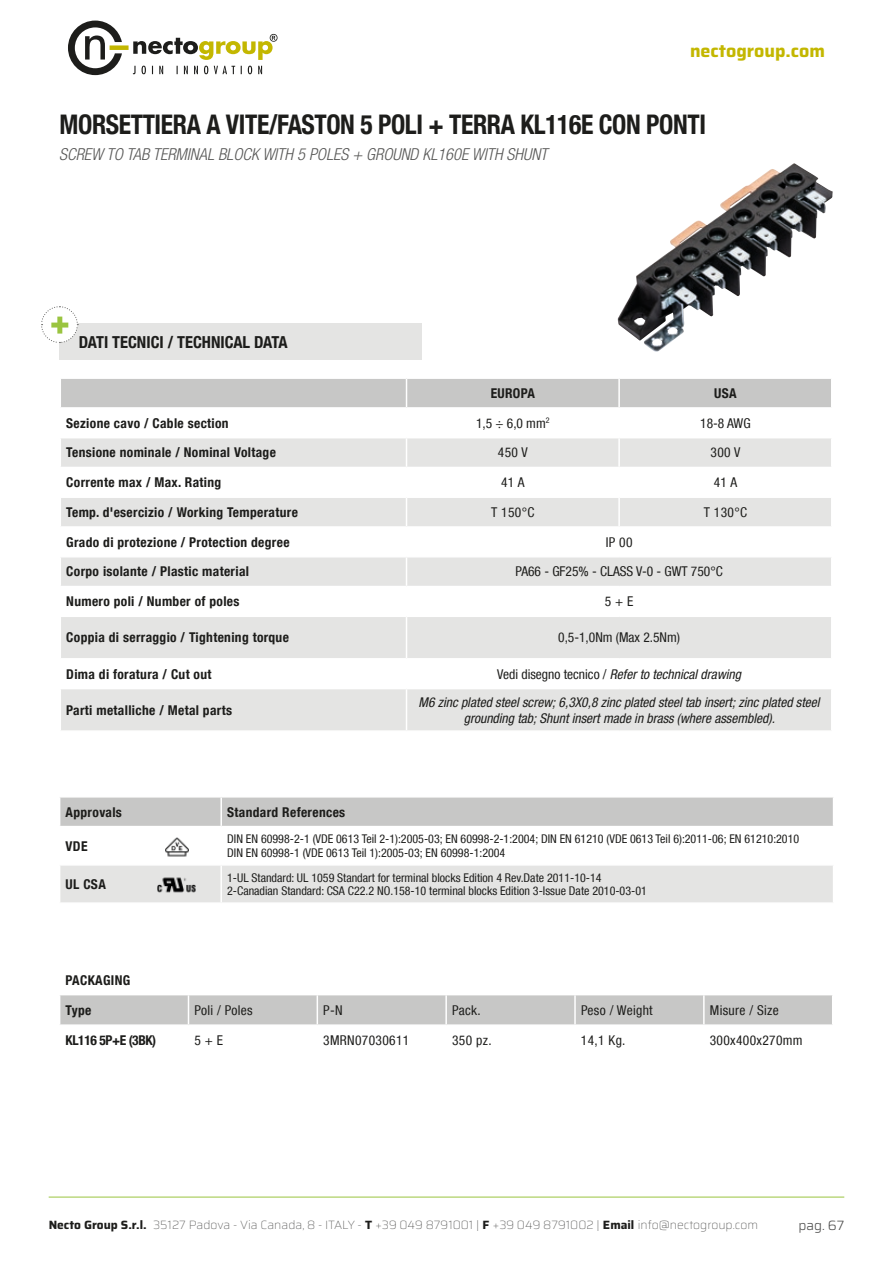
<style>
.page{position:relative;width:893px;height:1263px;background:#fff}
.page>*{position:absolute;margin:0;border:0;box-sizing:border-box;transform-origin:0 0}
.t1{font:700 condensed 27px "Helvetica Neue LT Com";letter-spacing:-.015em;color:#1d1d1b;scale:.95 1}
.t2{font:700 18px "Saira";color:#c3b700}
.t3{font:italic 300 condensed 16.5px "Helvetica Neue LT Com";color:#575756}
.t4{font:700 condensed 16.5px "Helvetica Neue LT Com";color:#1d1d1b}
.t5{font:700 condensed 13.5px "Helvetica Neue LT Com";letter-spacing:.025em;color:#1d1d1b}
.t6{font:italic condensed 13.5px/16.2px "Helvetica Neue LT Com";color:#1d1d1b;text-align:center}
.t7{font:condensed 13.5px "Helvetica Neue LT Com";letter-spacing:.025em;color:#1d1d1b}
.t8{font:condensed 13.5px "Helvetica Neue LT Com";color:#1d1d1b}
.t9{font:700 condensed 13.5px "Helvetica Neue LT Com";letter-spacing:-.03em;color:#1d1d1b}
.t10{font:300 13.5px "Saira";color:#4b4b4a}
.t11{font:condensed 12px/13.5px "Helvetica Neue LT Com";color:#1d1d1b}
.t12{font:100 12px "Saira";color:#4b4b4a}
.s1{font-style:normal}
.s2{font-weight:700;color:#1d1d1b}
</style>
<div class="page">
<svg style="left:68px;top:21px;width:210px;height:54px"></svg>
<hr style="left:49px;top:1197px;width:795px;height:1px;background:#9ac440">
<svg style="left:61px;top:617px;width:770px;height:113px;fill:#e4e4e3"></svg>
<svg style="left:61px;top:378px;width:770px;height:208px"></svg>
<hr style="left:406px;top:617px;width:1px;height:41px;background:#fff">
<hr style="left:60px;top:658px;width:346px;height:1px;background:#fff">
<hr style="left:406px;top:658px;width:213px;height:1px;background:#fff">
<svg style="left:406px;top:659px;width:1px;height:29px"></svg>
<hr style="left:619px;top:658px;width:213px;height:1px;background:#fff">
<hr style="left:60px;top:688px;width:346px;height:1px;background:#fff">
<hr style="left:406px;top:688px;width:213px;height:1px;background:#fff">
<hr style="left:406px;top:689px;width:1px;height:41px;background:#fff">
<hr style="left:619px;top:688px;width:213px;height:1px;background:#fff">
<div style="left:60px;top:866px;width:773px;height:36px;background:#e4e4e3"></div>
<svg style="left:60px;top:797px;width:773px;height:29px;background:#c8c8c7"></svg>
<hr style="left:220px;top:866px;width:2px;height:36px;background:#fff">
<img style="left:156px;top:875px;width:40px;height:19px">
<svg style="left:60px;top:995px;width:773px;height:30px;background:#c9c9c8"></svg>
<img style="left:165px;top:837px;width:24px;height:20px">
<div style="left:59px;top:324px;width:363px;height:36px;background:#e4e4e3"></div>
<svg style="left:41px;top:306px;width:37px;height:37px"></svg>
<img style="left:618px;top:163px;width:176px;height:189px">
<h2 class="t2" style="left:690px;top:36px;width:136px">nectogroup.com</h2>
<h1 class="t1" style="left:60px;top:108px;width:682px">MORSETTIERA A VITE/FASTON 5 POLI + TERRA KL116E CON PONTI</h1>
<p class="t3" style="left:59px;top:144px;width:490px">SCREW TO TAB TERMINAL BLOCK WITH 5 POLES + GROUND KL160E WITH SHUNT</p>
<p class="t4" style="left:79px;top:333px;width:210px">DATI TECNICI / TECHNICAL DATA</p>
<p class="t5" style="left:491px;top:385px;width:46px">EUROPA</p>
<p class="t5" style="left:714px;top:385px;width:24px">USA</p>
<p class="t5" style="left:66px;top:415px;width:164px">Sezione cavo / Cable section</p>
<p class="t7" style="left:476px;top:415px;width:75px">1,5 ÷ 6,0 mm<sup>2</sup></p>
<p class="t7" style="left:700px;top:415px;width:52px">18-8 AWG</p>
<p class="t5" style="left:66px;top:444px;width:211px">Tensione nominale / Nominal Voltage</p>
<p class="t7" style="left:498px;top:445px;width:31px">450 V</p>
<p class="t7" style="left:710px;top:445px;width:31px">300 V</p>
<p class="t5" style="left:66px;top:474px;width:157px">Corrente max / Max. Rating</p>
<p class="t7" style="left:501px;top:474px;width:25px">41 A</p>
<p class="t7" style="left:714px;top:474px;width:25px">41 A</p>
<p class="t5" style="left:66px;top:504px;width:233px">Temp. d'esercizio / Working Temperature</p>
<p class="t7" style="left:491px;top:504px;width:45px">T 150°C</p>
<p class="t7" style="left:704px;top:504px;width:45px">T 130°C</p>
<p class="t5" style="left:66px;top:534px;width:225px">Grado di protezione / Protection degree</p>
<p class="t7" style="left:606px;top:534px;width:28px">IP 00</p>
<p class="t5" style="left:66px;top:564px;width:184px">Corpo isolante / Plastic material</p>
<p class="t8" style="left:515px;top:564px;width:209px">PA66 - GF25% - CLASS V-0 - GWT 750°C</p>
<p class="t5" style="left:66px;top:593px;width:175px">Numero poli / Number of poles</p>
<p class="t7" style="left:605px;top:593px;width:30px">5 + E</p>
<p class="t5" style="left:66px;top:629px;width:224px">Coppia di serraggio / Tightening torque</p>
<p class="t8" style="left:558px;top:630px;width:123px">0,5-1,0Nm (Max 2.5Nm)</p>
<p class="t5" style="left:66px;top:666px;width:147px">Dima di foratura / Cut out</p>
<p class="t6" style="left:497px;top:665px;width:245px"><span class="s1">Vedi disegno tecnico /</span> Refer to technical drawing</p>
<p class="t5" style="left:66px;top:702px;width:167px">Parti metalliche / Metal parts</p>
<p class="t6" style="left:419px;top:693px;width:403px">M6 zinc plated steel screw; 6,3X0,8 zinc plated steel tab insert; zinc plated steel grounding tab; Shunt insert made in brass (where assembled).</p>
<p class="t5" style="left:66px;top:804px;width:58px">Approvals</p>
<p class="t5" style="left:227px;top:804px;width:120px">Standard References</p>
<p class="t5" style="left:66px;top:838px;width:23px">VDE</p>
<p class="t11" style="left:227px;top:832px;width:573px">DIN EN 60998-2-1 (VDE 0613 Teil 2-1):2005-03; EN 60998-2-1:2004; DIN EN 61210 (VDE 0613 Teil 6):2011-06; EN 61210:2010<br>DIN EN 60998-1 (VDE 0613 Teil 1):2005-03; EN 60998-1:2004</p>
<p class="t5" style="left:66px;top:876px;width:42px">UL CSA</p>
<p class="t11" style="left:227px;top:870px;width:421px">1-UL Standard: UL 1059 Standart for terminal blocks Edition 4 Rev.Date 2011-10-14<br>2-Canadian Standard: CSA C22.2 NO.158-10 terminal blocks Edition 3-Issue Date 2010-03-01</p>
<p class="t5" style="left:66px;top:972px;width:66px">PACKAGING</p>
<p class="t5" style="left:66px;top:1002px;width:27px">Type</p>
<p class="t7" style="left:194px;top:1002px;width:60px">Poli / Poles</p>
<p class="t7" style="left:323px;top:1002px;width:21px">P-N</p>
<p class="t7" style="left:452px;top:1002px;width:30px">Pack.</p>
<p class="t7" style="left:581px;top:1002px;width:73px">Peso / Weight</p>
<p class="t7" style="left:710px;top:1002px;width:71px">Misure / Size</p>
<p class="t9" style="left:66px;top:1032px;width:92px">KL116 5P+E (3BK)</p>
<p class="t7" style="left:194px;top:1032px;width:30px">5 + E</p>
<p class="t7" style="left:323px;top:1032px;width:88px">3MRN07030611</p>
<p class="t7" style="left:452px;top:1032px;width:41px">350 pz.</p>
<p class="t7" style="left:581px;top:1032px;width:46px">14,1 Kg.</p>
<p class="t7" style="left:710px;top:1032px;width:94px">300x400x270mm</p>
<p class="t12" style="left:49px;top:1216px;width:711px"><span class="s2">Necto Group S.r.l.</span> 35127 Padova - Via Canada, 8 - ITALY - <span class="s2">T</span> +39 049 8791001 | <span class="s2">F</span> +39 049 8791002 | <span class="s2">Email</span> info@nectogroup.com</p>
<p class="t10" style="left:798px;top:1215px;width:47px">pag. 67</p>
</div>
